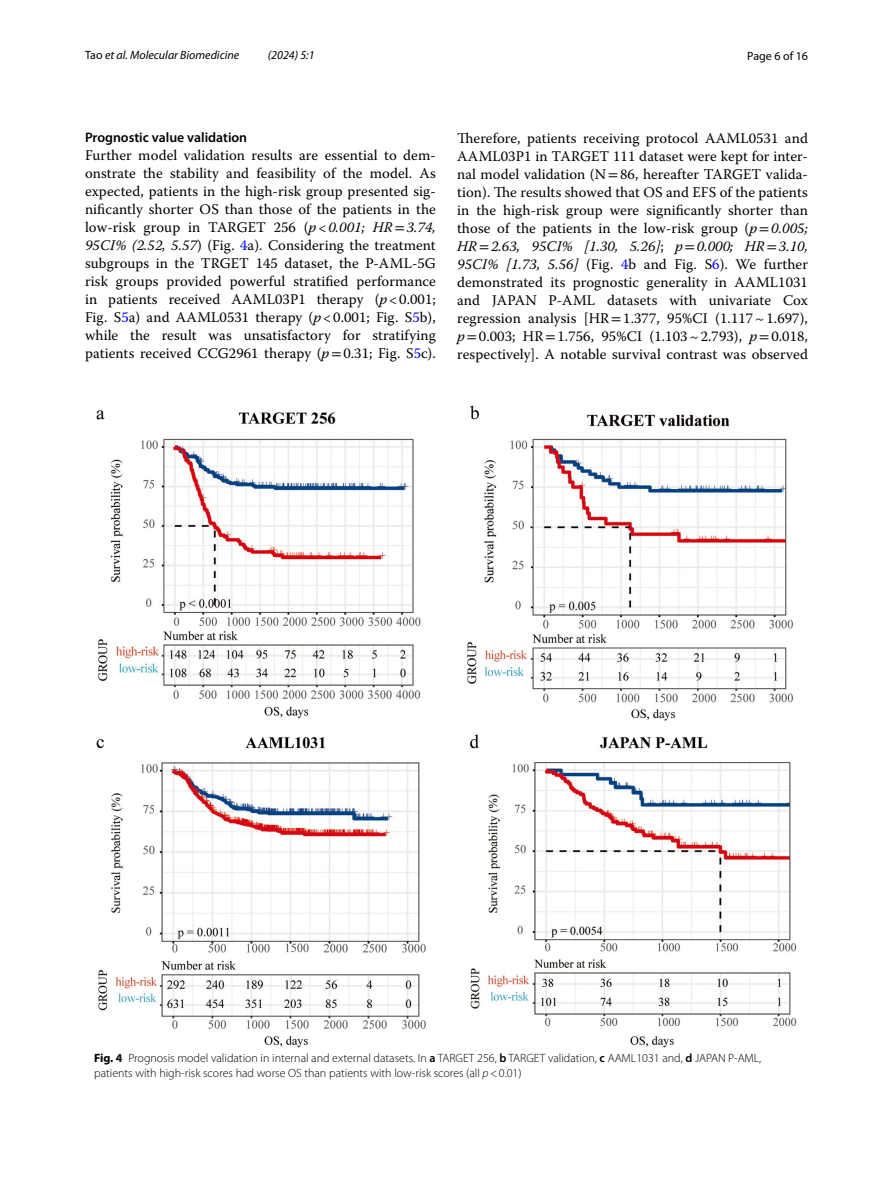
<style>
.page{position:relative;width:893px;height:1187px;background:#fff}
.page>*{position:absolute;margin:0;border:0;box-sizing:border-box;transform-origin:0 0}
.t1{font:14.7px/18px "Warnock Pro";letter-spacing:.005em;color:#000;text-align:justify}
.t2{font:600 13.8px "Myriad Pro";color:#000}
.t3{font:300 12px/15px "Myriad Pro";color:#000}
.t4{font:italic 12px "Myriad Pro";color:#000}
.t5{font:12px "Myriad Pro";color:#000}
.s1{font-style:normal}
.s2{font-style:italic}
.s3{font-family:"STIX"}
.s4{color:#00f}
.s5{font-weight:700}
.s6{font-weight:600}
</style>
<div class="page">
<img style="left:96px;top:405px;width:701px;height:641px">
<p class="t4" style="left:85px;top:48px;width:156px"><span class="s1">Tao</span> et al. Molecular Biomedicine</p>
<p class="t4" style="left:268px;top:48px;width:48px">(2024) 5:1</p>
<p class="t5" style="left:747px;top:48px;width:62px">Page 6 of 16</p>
<p class="t2" style="left:85px;top:129px;width:164px">Prognostic value validation</p>
<p class="t1" style="left:85px;top:146px;width:352px">Further model validation results are essential to dem&shy;onstrate the stability and feasibility of the model. As expected, patients in the high-risk group presented sig&shy;nificantly shorter OS than those of the patients in the low-risk group in TARGET 256 (<span class="s2">p</span>&lt;<span class="s2">0.001; HR</span><span class="s3">=</span><span class="s2">3.74, 95CI% (2.52, 5.57</span>) (Fig. <span class="s4">4</span>a). Considering the treatment subgroups in the TRGET 145 dataset, the P-AML-5G risk groups provided powerful stratified performance in patients received AAML03P1 therapy (<span class="s2">p</span>&lt;0.001; Fig. S<span class="s4">5</span>a) and AAML0531 therapy (<span class="s2">p</span>&lt;0.001; Fig. S<span class="s4">5</span>b), while the result was unsatisfactory for stratifying patients received CCG2961 therapy (<span class="s2">p</span><span class="s3">=</span>0.31; Fig. S<span class="s4">5</span>c).</p>
<p class="t1" style="left:457px;top:128px;width:352px">Therefore, patients receiving protocol AAML0531 and AAML03P1 in TARGET 111 dataset were kept for inter&shy;nal model validation (N<span class="s3">=</span>86, hereafter TARGET valida&shy;tion). The results showed that OS and EFS of the patients in the high-risk group were significantly shorter than those of the patients in the low-risk group (<span class="s2">p</span><span class="s3">=</span><span class="s2">0.005; HR</span><span class="s3">=</span><span class="s2">2.63, 95CI% [1.30, 5.26]</span>; <span class="s2">p</span><span class="s3">=</span><span class="s2">0.000; HR</span><span class="s3">=</span><span class="s2">3.10, 95CI% [1.73, 5.56]</span> (Fig. <span class="s4">4</span>b and Fig. S<span class="s4">6</span>). We further demonstrated its prognostic generality in AAML1031 and JAPAN P-AML datasets with univariate Cox regression analysis [HR<span class="s3">=</span>1.377, 95%CI (1.117~1.697), <span class="s2">p</span><span class="s3">=</span>0.003; HR<span class="s3">=</span>1.756, 95%CI (1.103~2.793), <span class="s2">p</span><span class="s3">=</span>0.018, respectively]. A notable survival contrast was observed</p>
<p class="t3" style="left:94px;top:1050px;width:669px"><span class="s5">Fig. 4</span> Prognosis model validation in internal and external datasets. In <span class="s6">a</span> TARGET 256, <span class="s6">b</span> TARGET validation, <span class="s6">c</span> AAML1031 and, <span class="s6">d</span> JAPAN P-AML, patients with high-risk scores had worse OS than patients with low-risk scores (all <span class="s2">p</span>&lt;0.01)</p>
</div>
